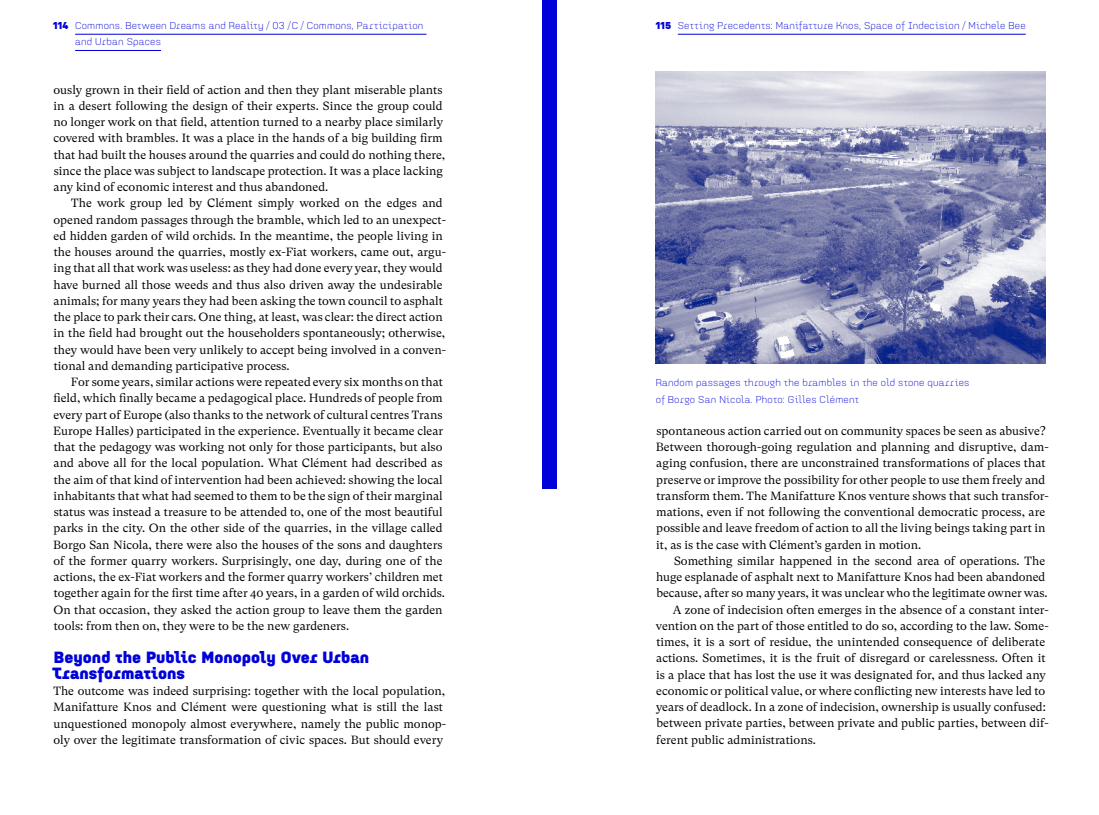
<style>
.page{position:relative;width:1099px;height:815px;background:#fff}
.page>*{position:absolute;margin:0;border:0;box-sizing:border-box;transform-origin:0 0}
.t1{font:900 16.25px/16.2px "Idealista";letter-spacing:.005em;color:#0000d8}
.t2{font:11.88px/16.2px "GT Super Text";color:#000}
.t3{font:300 10px/16.2px "Idealista";letter-spacing:.02em;color:#0000d8}
.t4{font:900 10px "Idealista";color:#0000d8}
</style>
<div class="page">
<hr style="left:677px;top:34px;width:348px;height:1px;background:#0000d8">
<div style="left:542px;top:0;width:14px;height:489px;background:#0000d8"></div>
<img style="left:656px;top:71px;width:389px;height:292px">
<hr style="left:75px;top:34px;width:351px;height:1px;background:#0000d8">
<hr style="left:75px;top:50px;width:86px;height:1px;background:#0000d8">
<p class="t3" style="left:75px;top:18px;width:350px">Commons. Between Dreams and Reality / 03 /C / Commons, Participation and Urban Spaces</p>
<p class="t3" style="left:677px;top:18px;width:349px">Setting Precedents: Manifatture Knos, Space of Indecision / Michele Bee</p>
<p class="t4" style="left:53px;top:20px;width:17px">114</p>
<p class="t4" style="left:656px;top:20px;width:17px">115</p>
<p class="t2" style="left:53px;top:82px;width:393px">ously grown in their field of action and then they plant miserable plants in a desert following the design of their experts. Since the group could no longer work on that field, attention turned to a nearby place similarly covered with brambles. It was a place in the hands of a big building firm that had built the houses around the quarries and could do nothing there, since the place was subject to landscape protection. It was a place lacking any kind of economic interest and thus abandoned.</p>
<p class="t2" style="left:53px;top:195px;width:394px;text-indent:18px">The work group led by Clément simply worked on the edges and opened random passages through the bramble, which led to an unexpect&shy;ed hidden garden of wild orchids. In the meantime, the people living in the houses around the quarries, mostly ex-Fiat workers, came out, argu&shy;ing that all that work was useless: as they had done every year, they would have burned all those weeds and thus also driven away the undesirable animals; for many years they had been asking the town council to asphalt the place to park their cars. One thing, at least, was clear: the direct action in the field had brought out the householders spontaneously; otherwise, they would have been very unlikely to accept being involved in a conven&shy;tional and demanding participative process.</p>
<p class="t2" style="left:53px;top:374px;width:393px;text-indent:18px">For some years, similar actions were repeated every six months on that field, which finally became a pedagogical place. Hundreds of people from every part of Europe (also thanks to the network of cultural centres Trans Europe Halles) participated in the experience. Eventually it became clear that the pedagogy was working not only for those participants, but also and above all for the local population. What Clément had described as the aim of that kind of intervention had been achieved: showing the local inhabitants that what had seemed to them to be the sign of their marginal status was instead a treasure to be attended to, one of the most beautiful parks in the city. On the other side of the quarries, in the village called Borgo San Nicola, there were also the houses of the sons and daughters of the former quarry workers. Surprisingly, one day, during one of the actions, the ex-Fiat workers and the former quarry workers’ children met together again for the first time after 40 years, in a garden of wild orchids.<br>On that occasion, they asked the action group to leave them the garden tools: from then on, they were to be the new gardeners.</p>
<h1 class="t1" style="left:53px;top:649px;width:318px">Beyond the Public Monopoly Over Urban<br>Transformations</h1>
<p class="t2" style="left:53px;top:683px;width:394px">The outcome was indeed surprising: together with the local population, Manifatture Knos and Clément were questioning what is still the last unquestioned monopoly almost everywhere, namely the public monop&shy;oly over the legitimate transformation of civic spaces. But should every</p>
<p class="t3" style="left:656px;top:375px;width:315px">Random passages through the brambles in the old stone quarries of Borgo San Nicola. Photo: Gilles Clément</p>
<p class="t2" style="left:656px;top:423px;width:394px">spontaneous action carried out on community spaces be seen as abusive?<br>Between thorough-going regulation and planning and disruptive, dam&shy;aging confusion, there are unconstrained transformations of places that preserve or improve the possibility for other people to use them freely and transform them. The Manifatture Knos venture shows that such transfor&shy;mations, even if not following the conventional democratic process, are possible and leave freedom of action to all the living beings taking part in it, as is the case with Clément’s garden in motion.</p>
<p class="t2" style="left:674px;top:553px;width:372px">Something similar happened in the second area of operations. The</p>
<p class="t2" style="left:656px;top:569px;width:391px">huge esplanade of asphalt next to Manifatture Knos had been abandoned</p>
<p class="t2" style="left:656px;top:585px;width:393px">because, after so many years, it was unclear who the legitimate owner was.</p>
<p class="t2" style="left:673px;top:602px;width:377px">A zone of indecision often emerges in the absence of a constant inter-</p>
<p class="t2" style="left:656px;top:618px;width:394px">vention on the part of those entitled to do so, according to the law. Some-</p>
<p class="t2" style="left:656px;top:634px;width:390px">times, it is a sort of residue, the unintended consequence of deliberate</p>
<p class="t2" style="left:656px;top:650px;width:390px">actions. Sometimes, it is the fruit of disregard or carelessness. Often it</p>
<p class="t2" style="left:656px;top:666px;width:391px">is a place that has lost the use it was designated for, and thus lacked any</p>
<p class="t2" style="left:656px;top:683px;width:390px">economic or political value, or where conflicting new interests have led to</p>
<p class="t2" style="left:656px;top:699px;width:391px">years of deadlock. In a zone of indecision, ownership is usually confused:</p>
<p class="t2" style="left:656px;top:715px;width:394px">between private parties, between private and public parties, between dif-</p>
<p class="t2" style="left:656px;top:731px;width:161px">ferent public administrations.</p>
</div>
